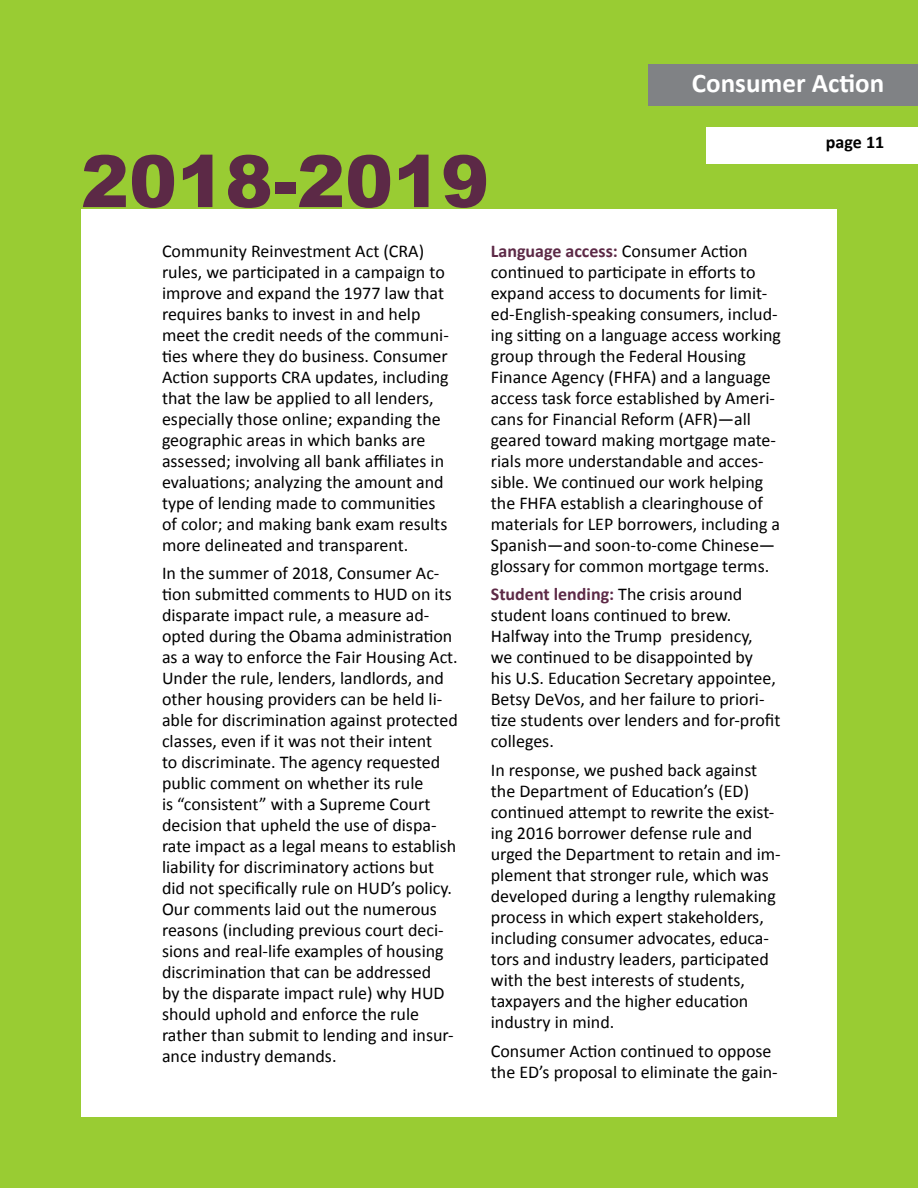
<style>
.page{position:relative;width:918px;height:1188px;background:#9c3}
.page>*{position:absolute;margin:0;border:0;box-sizing:border-box;transform-origin:0 0}
.t1{font:900 72px "Arial";color:#5c2946}
.t2{font:700 27px "Calibri";color:#fff}
.t3{font:18px/21px "Calibri";color:#000}
.t4{font:700 18px "Calibri";color:#000}
.s1{font-weight:700;color:#5c2946}
</style>
<div class="page">
<div style="left:706px;top:127px;width:212px;height:37px;background:#fff"></div>
<div style="left:648px;top:65px;width:270px;height:41px;background:#808285"></div>
<div style="left:81px;top:210px;width:756px;height:907px;background:#fff"></div>
<h2 class="t2" style="left:692px;top:66px;width:194px">Consumer Action</h2>
<h1 class="t1" style="left:81px;top:129px;width:410px">2018-2019</h1>
<p class="t3" style="left:162px;top:240px;width:288px">Community Reinvestment Act (CRA) rules, we participated in a campaign to improve and expand the 1977 law that requires banks to invest in and help meet the credit needs of the communi&shy;ties where they do business. Consumer Action supports CRA updates, including that the law be applied to all lenders, especially those online; expanding the geographic areas in which banks are assessed; involving all bank affiliates in evaluations; analyzing the amount and type of lending made to communities of color; and making bank exam results more delineated and transparent.</p>
<p class="t3" style="left:162px;top:563px;width:297px">In the summer of 2018, Consumer Ac&shy;tion submitted comments to HUD on its disparate impact rule, a measure ad&shy;opted during the Obama administration as a way to enforce the Fair Housing Act.<br>Under the rule, lenders, landlords, and other housing providers can be held li&shy;able for discrimination against protected classes, even if it was not their intent<br>to discriminate. The agency requested public comment on whether its rule<br>is “consistent” with a Supreme Court decision that upheld the use of dispa&shy;rate impact as a legal means to establish liability for discriminatory actions but did not specifically rule on HUD’s policy.<br>Our comments laid out the numerous reasons (including previous court deci&shy;sions and real-life examples of housing discrimination that can be addressed<br>by the disparate impact rule) why HUD should uphold and enforce the rule rather than submit to lending and insur&shy;ance industry demands.</p>
<p class="t3" style="left:491px;top:240px;width:292px"><span class="s1">Language access:</span> Consumer Action continued to participate in efforts to expand access to documents for limit&shy;ed-English-speaking consumers, includ&shy;ing sitting on a language access working group through the Federal Housing Finance Agency (FHFA) and a language access task force established by Ameri&shy;cans for Financial Reform (AFR)—all geared toward making mortgage mate&shy;rials more understandable and acces&shy;sible. We continued our work helping the FHFA establish a clearinghouse of materials for LEP borrowers, including a Spanish—and soon-to-come Chinese— glossary for common mortgage terms.</p>
<p class="t3" style="left:491px;top:584px;width:291px"><span class="s1">Student lending:</span> The crisis around student loans continued to brew.<br>Halfway into the Trump presidency,<br>we continued to be disappointed by<br>his U.S. Education Secretary appointee, Betsy DeVos, and her failure to priori&shy;tize students over lenders and for-profit colleges.</p>
<p class="t3" style="left:491px;top:760px;width:291px">In response, we pushed back against the Department of Education’s (ED) continued attempt to rewrite the exist&shy;ing 2016 borrower defense rule and urged the Department to retain and im&shy;plement that stronger rule, which was developed during a lengthy rulemaking process in which expert stakeholders, including consumer advocates, educa&shy;tors and industry leaders, participated with the best interests of students, taxpayers and the higher education industry in mind.</p>
<p class="t3" style="left:491px;top:1040px;width:288px">Consumer Action continued to oppose the ED’s proposal to eliminate the gain-</p>
<p class="t4" style="left:826px;top:130px;width:60px">page 11</p>
</div>
